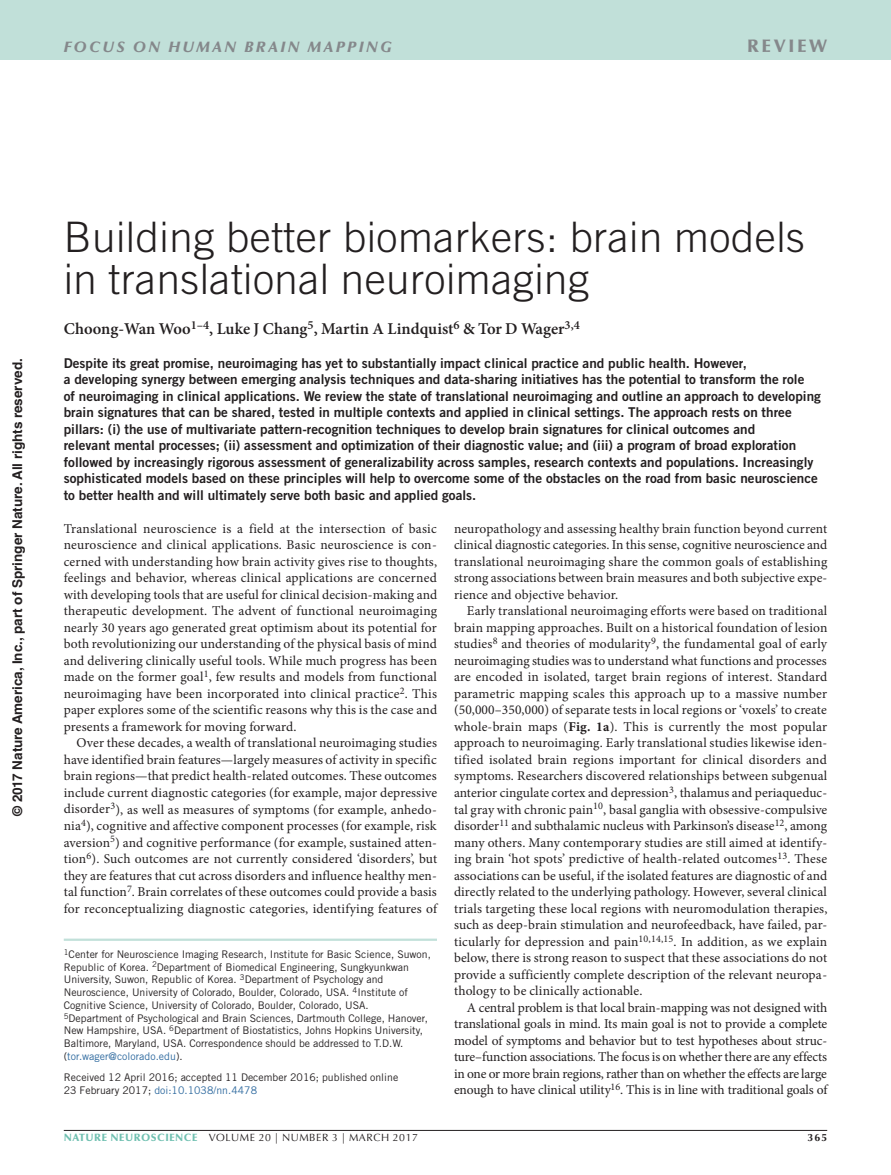
<style>
.page{position:relative;width:891px;height:1175px;background:#fff}
.page>*{position:absolute;margin:0;border:0;box-sizing:border-box;transform-origin:0 0}
.t1{font:300 42px/42px "Trade Gothic LT Std";letter-spacing:.01em;color:#231f20}
.t2{font:900 18px "Optima LT Std";letter-spacing:.155em;color:#85888b}
.t3{font:600 16.5px "Minion Pro";color:#231f20}
.t4{font:italic 900 15px "Optima LT Std";letter-spacing:.155em;color:#85888b}
.t5{font:13.5px/16.5px "Minion Pro";letter-spacing:.01em;color:#231f20;text-align:justify}
.t6{font:13.5px/16.5px "Trade Gothic LT Std Bd 2";color:#231f20}
.t7{font:700 13.5px "Helvetica LT Std";color:#231f20}
.t8{font:10.5px/12.8px "Trade Gothic LT Std";color:#231f20}
.t9{font:10.5px "Optima LT Std";letter-spacing:.05em;color:#231f20}
.t10{font:700 10.5px "Optima LT Std";color:#231f20}
.s1{color:#2f6a9f}
.s2{font-weight:700}
.s3{font-weight:900;color:#70c0b1}
</style>
<div class="page">
<hr style="left:64px;top:1130px;width:763px;height:1px;background:#231f20">
<div style="left:0;top:0;width:891px;height:60px;background:#c1e0d9"></div>
<hr style="left:64px;top:938px;width:373px;height:2px;background:#c1e0d9">
<p class="t4" style="left:64px;top:38px;width:330px">FOCUS ON HUMAN BRAIN MAPPING</p>
<h2 class="t2" style="left:747px;top:36px;width:82px">REVIEW</h2>
<p class="t7" style="left:9px;top:816px;width:459px;rotate:-90deg">© 2017 Nature America, Inc., part of Springer Nature. All rights reserved.</p>
<h1 class="t1" style="left:64px;top:215px;width:743px">Building better biomarkers: brain models in translational neuroimaging</h1>
<p class="t3" style="left:64px;top:318px;width:518px">Choong-Wan Woo<sup>1–4</sup>, Luke J Chang<sup>5</sup>, Martin A Lindquist<sup>6</sup> &amp; Tor D Wager<sup>3,4</sup></p>
<p class="t6" style="left:64px;top:354px;width:759px">Despite its great promise, neuroimaging has yet to substantially impact clinical practice and public health. However,<br>a developing synergy between emerging analysis techniques and data-sharing initiatives has the potential to transform the role<br>of neuroimaging in clinical applications. We review the state of translational neuroimaging and outline an approach to developing brain signatures that can be shared, tested in multiple contexts and applied in clinical settings. The approach rests on three pillars: (i) the use of multivariate pattern-recognition techniques to develop brain signatures for clinical outcomes and<br>relevant mental processes; (ii) assessment and optimization of their diagnostic value; and (iii) a program of broad exploration followed by increasingly rigorous assessment of generalizability across samples, research contexts and populations. Increasingly sophisticated models based on these principles will help to overcome some of the obstacles on the road from basic neuroscience to better health and will ultimately serve both basic and applied goals.</p>
<p class="t5" style="left:64px;top:520px;width:375px">Translational neuroscience is a field at the intersection of basic neuroscience and clinical applications. Basic neuroscience is con&shy;cerned with understanding how brain activity gives rise to thoughts, feelings and behavior, whereas clinical applications are concerned with developing tools that are useful for clinical decision-making and therapeutic development. The advent of functional neuroimaging nearly 30 years ago generated great optimism about its potential for both revolutionizing our understanding of the physical basis of mind and delivering clinically useful tools. While much progress has been made on the former goal<sup>1</sup>, few results and models from functional neuroimaging have been incorporated into clinical practice<sup>2</sup>. This paper explores some of the scientific reasons why this is the case and presents a framework for moving forward.</p>
<p class="t5" style="left:64px;top:735px;width:375px;text-indent:13px">Over these decades, a wealth of translational neuroimaging studies have identified brain features—largely measures of activity in specific brain regions—that predict health-related outcomes. These outcomes include current diagnostic categories (for example, major depressive disorder<sup>3</sup>), as well as measures of symptoms (for example, anhedo&shy;nia<sup>4</sup>), cognitive and affective component processes (for example, risk aversion<sup>5</sup>) and cognitive performance (for example, sustained atten&shy;tion<sup>6</sup>). Such outcomes are not currently considered ‘disorders’, but they are features that cut across disorders and influence healthy men&shy;tal function<sup>7</sup>. Brain correlates of these outcomes could provide a basis for reconceptualizing diagnostic categories, identifying features of</p>
<p class="t8" style="left:64px;top:947px;width:369px"><sup>1</sup>Center for Neuroscience Imaging Research, Institute for Basic Science, Suwon, Republic of Korea. <sup>2</sup>Department of Biomedical Engineering, Sungkyunkwan University, Suwon, Republic of Korea. <sup>3</sup>Department of Psychology and Neuroscience, University of Colorado, Boulder, Colorado, USA. <sup>4</sup>Institute of Cognitive Science, University of Colorado, Boulder, Colorado, USA.<br><sup>5</sup>Department of Psychological and Brain Sciences, Dartmouth College, Hanover, New Hampshire, USA. <sup>6</sup>Department of Biostatistics, Johns Hopkins University, Baltimore, Maryland, USA. Correspondence should be addressed to T.D.W. (<span class="s1">tor.wager@colorado.edu</span>).</p>
<p class="t8" style="left:64px;top:1070px;width:336px">Received 12 April 2016; accepted 11 December 2016; published online<br>23 February 2017; <span class="s1">doi:10.1038/nn.4478</span></p>
<p class="t5" style="left:454px;top:520px;width:375px">neuropathology and assessing healthy brain function beyond current clinical diagnostic categories. In this sense, cognitive neuroscience and translational neuroimaging share the common goals of establishing strong associations between brain measures and both subjective expe&shy;rience and objective behavior.</p>
<p class="t5" style="left:454px;top:603px;width:375px;text-indent:13px">Early translational neuroimaging efforts were based on traditional brain mapping approaches. Built on a historical foundation of lesion studies<sup>8</sup> and theories of modularity<sup>9</sup>, the fundamental goal of early neuroimaging studies was to understand what functions and processes are encoded in isolated, target brain regions of interest. Standard parametric mapping scales this approach up to a massive number (50,000–350,000) of separate tests in local regions or ‘voxels’ to create whole-brain maps (<span class="s2">Fig. 1a</span>). This is currently the most popular approach to neuroimaging. Early translational studies likewise iden&shy;tified isolated brain regions important for clinical disorders and symptoms. Researchers discovered relationships between subgenual anterior cingulate cortex and depression<sup>3</sup>, thalamus and periaqueduc&shy;tal gray with chronic pain<sup>10</sup>, basal ganglia with obsessive-compulsive disorder<sup>11</sup> and subthalamic nucleus with Parkinson’s disease<sup>12</sup>, among many others. Many contemporary studies are still aimed at identify&shy;ing brain ‘hot spots’ predictive of health-related outcomes<sup>13</sup>. These associations can be useful, if the isolated features are diagnostic of and directly related to the underlying pathology. However, several clinical trials targeting these local regions with neuromodulation therapies, such as deep-brain stimulation and neurofeedback, have failed, par&shy;ticularly for depression and pain<sup>10,14,15</sup>. In addition, as we explain below, there is strong reason to suspect that these associations do not provide a sufficiently complete description of the relevant neuropa&shy;thology to be clinically actionable.</p>
<p class="t5" style="left:454px;top:999px;width:375px;text-indent:13px">A central problem is that local brain-mapping was not designed with translational goals in mind. Its main goal is not to provide a complete model of symptoms and behavior but to test hypotheses about struc&shy;ture–function associations. The focus is on whether there are any effects in one or more brain regions, rather than on whether the effects are large enough to have clinical utility<sup>16</sup>. This is in line with traditional goals of</p>
<p class="t9" style="left:64px;top:1130px;width:356px"><span class="s3">NATURE NEUROSCIENCE</span> VOLUME 20 | NUMBER 3 | MARCH 2017</p>
<p class="t10" style="left:808px;top:1130px;width:21px">365</p>
</div>
